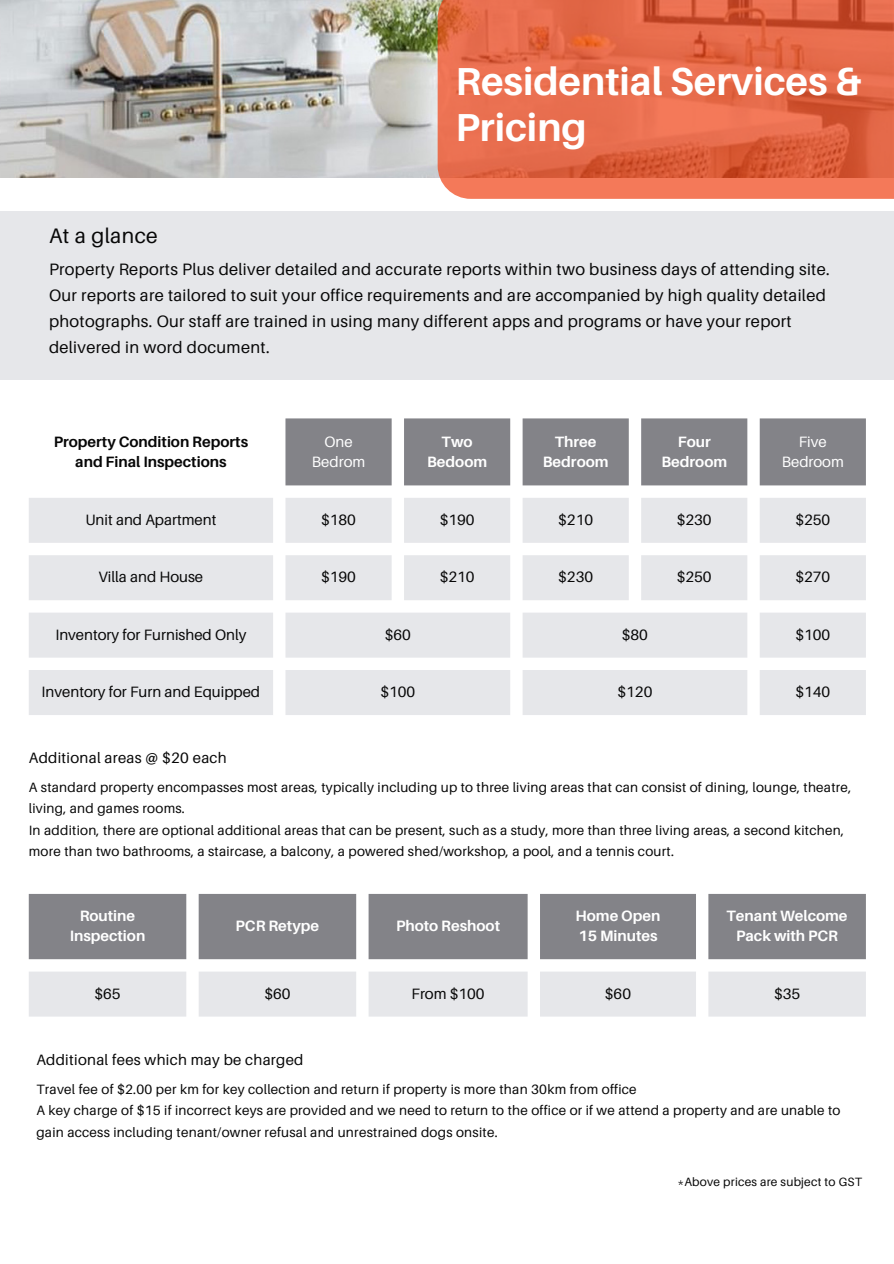
<style>
.page{position:relative;width:894px;height:1264px;background:#fff}
.page>*{position:absolute;margin:0;border:0;box-sizing:border-box;transform-origin:0 0}
.t1{font:700 39px/46.2px "Aileron";color:#fff}
.t2{font:21px "Aileron";letter-spacing:.02em;color:#070707}
.t3{font:16.5px/25.8px "Aileron";letter-spacing:.02em;color:#070707}
.t4{font:15px "Aileron";color:#070707}
.t5{font:700 15px/20.2px "Aileron";color:#fff;text-align:center}
.t6{font:15px "Aileron";letter-spacing:.02em;color:#070707}
.t7{font:700 15px/20.2px "Aileron";color:#070707;text-align:center}
.t8{font:15px/20.2px "Aileron";color:#fff;text-align:center}
.t9{font:13.5px/21.3px "Aileron";letter-spacing:.02em;color:#070707}
.t10{font:12px "Aileron";letter-spacing:.02em;color:#070707}
</style>
<div class="page">
<img style="left:0;top:0;width:437px;height:178px">
<svg style="left:437px;top:0;width:456px;height:199px;background:#e46a49"></svg>
<div style="left:0;top:211px;width:893px;height:169px;background:#e6e7ea"></div>
<svg style="left:285px;top:418px;width:580px;height:67px;background:#8e8e92"></svg>
<svg style="left:29px;top:498px;width:836px;height:217px;fill:#e6e7ea"></svg>
<div style="left:29px;top:894px;width:836px;height:65px;background:#838388"></div>
<svg style="left:29px;top:971px;width:836px;height:45px;background:#e7e8eb"></svg>
<p class="t1" style="left:455px;top:58px;width:407px">Residential Services &amp;<br>Pricing</p>
<p class="t2" style="left:49px;top:222px;width:110px">At a glance</p>
<p class="t3" style="left:49px;top:256px;width:782px">Property Reports Plus deliver detailed and accurate reports within two business days of attending site.<br>Our reports are tailored to suit your office requirements and are accompanied by high quality detailed photographs. Our staff are trained in using many different apps and programs or have your report delivered in word document.</p>
<p class="t7" style="left:54px;top:431px;width:196px">Property Condition Reports and Final Inspections</p>
<p class="t8" style="left:312px;top:431px;width:55px">One<br>Bedrom</p>
<p class="t5" style="left:427px;top:431px;width:62px">Two<br>Bedoom</p>
<p class="t5" style="left:542px;top:431px;width:67px">Three<br>Bedroom</p>
<p class="t5" style="left:661px;top:431px;width:67px">Four<br>Bedroom</p>
<p class="t8" style="left:781px;top:431px;width:64px">Five<br>Bedroom</p>
<p class="t4" style="left:85px;top:510px;width:132px">Unit and Apartment</p>
<p class="t4" style="left:321px;top:510px;width:36px">$180</p>
<p class="t4" style="left:439px;top:510px;width:36px">$190</p>
<p class="t4" style="left:558px;top:510px;width:36px">$210</p>
<p class="t4" style="left:676px;top:510px;width:36px">$230</p>
<p class="t4" style="left:795px;top:510px;width:36px">$250</p>
<p class="t4" style="left:99px;top:567px;width:106px">Villa and House</p>
<p class="t4" style="left:321px;top:567px;width:36px">$190</p>
<p class="t4" style="left:439px;top:567px;width:36px">$210</p>
<p class="t4" style="left:558px;top:567px;width:36px">$230</p>
<p class="t4" style="left:676px;top:567px;width:36px">$250</p>
<p class="t4" style="left:795px;top:567px;width:36px">$270</p>
<p class="t4" style="left:55px;top:625px;width:192px">Inventory for Furnished Only</p>
<p class="t4" style="left:384px;top:625px;width:28px">$60</p>
<p class="t4" style="left:621px;top:625px;width:28px">$80</p>
<p class="t4" style="left:795px;top:625px;width:36px">$100</p>
<p class="t4" style="left:42px;top:682px;width:220px">Inventory for Furn and Equipped</p>
<p class="t4" style="left:380px;top:682px;width:36px">$100</p>
<p class="t4" style="left:617px;top:682px;width:36px">$120</p>
<p class="t4" style="left:795px;top:682px;width:36px">$140</p>
<p class="t6" style="left:29px;top:748px;width:199px">Additional areas @ $20 each</p>
<p class="t9" style="left:29px;top:776px;width:823px">A standard property encompasses most areas, typically including up to three living areas that can consist of dining, lounge, theatre, living, and games rooms.</p>
<p class="t9" style="left:29px;top:819px;width:816px">In addition, there are optional additional areas that can be present, such as a study, more than three living areas, a second kitchen, more than two bathrooms, a staircase, a balcony, a powered shed/workshop, a pool, and a tennis court.</p>
<p class="t5" style="left:70px;top:905px;width:77px">Routine<br>Inspection</p>
<p class="t5" style="left:235px;top:915px;width:85px">PCR Retype</p>
<p class="t5" style="left:396px;top:915px;width:105px">Photo Reshoot</p>
<p class="t5" style="left:575px;top:905px;width:86px">Home Open</p>
<p class="t5" style="left:578px;top:925px;width:81px">15 Minutes</p>
<p class="t5" style="left:726px;top:905px;width:122px">Tenant Welcome<br>Pack with PCR</p>
<p class="t4" style="left:94px;top:984px;width:28px">$65</p>
<p class="t4" style="left:264px;top:984px;width:28px">$60</p>
<p class="t4" style="left:411px;top:984px;width:75px">From $100</p>
<p class="t4" style="left:604px;top:984px;width:28px">$60</p>
<p class="t4" style="left:773px;top:984px;width:28px">$35</p>
<p class="t6" style="left:36px;top:1050px;width:268px">Additional fees which may be charged</p>
<p class="t9" style="left:36px;top:1078px;width:601px">Travel fee of $2.00 per km for key collection and return if property is more than 30km from office</p>
<p class="t9" style="left:36px;top:1099px;width:805px">A key charge of $15 if incorrect keys are provided and we need to return to the office or if we attend a property and are unable to gain access including tenant/owner refusal and unrestrained dogs onsite.</p>
<p class="t10" style="left:677px;top:1174px;width:186px">*Above prices are subject to GST</p>
</div>
